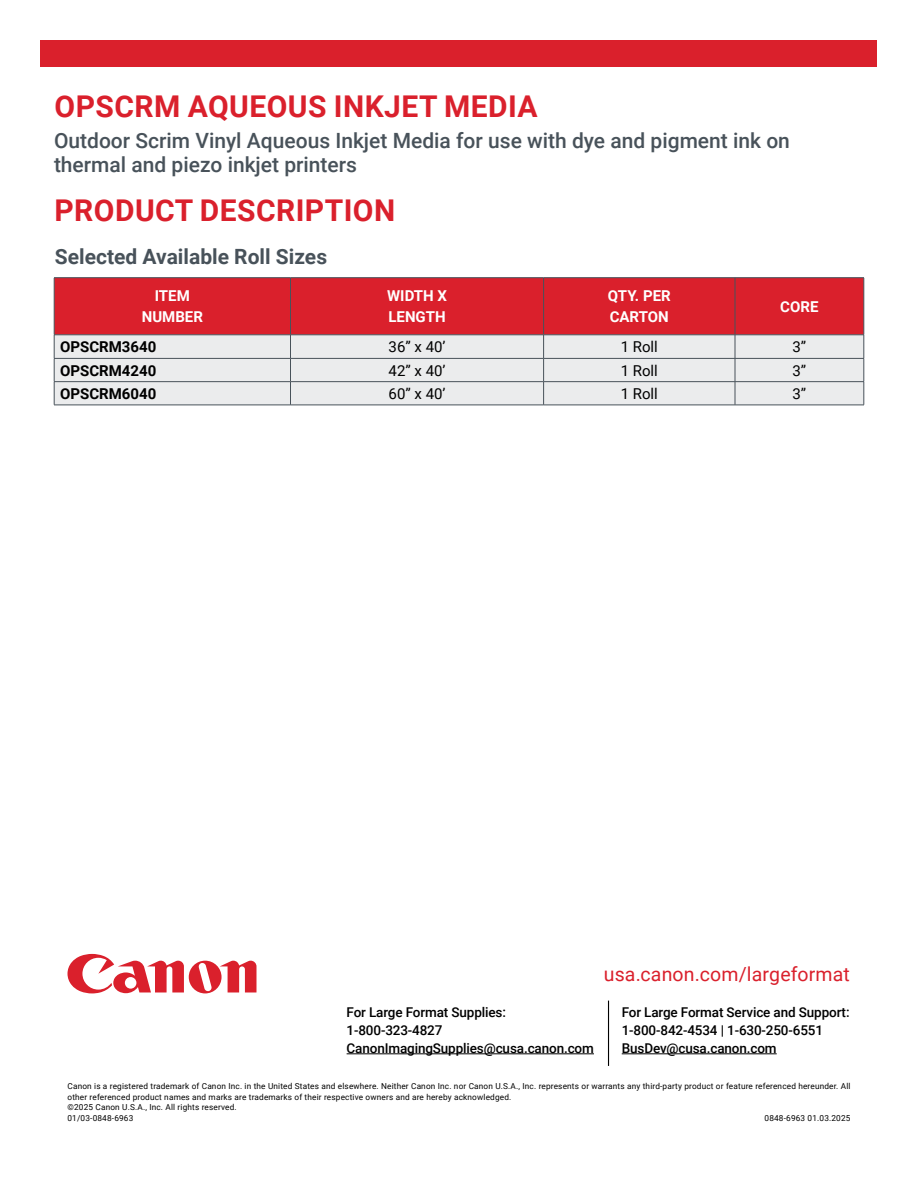
<style>
.page{position:relative;width:918px;height:1188px;background:#fff}
.page>*{position:absolute;margin:0;border:0;box-sizing:border-box;transform-origin:0 0}
._1st_Header{font:700 30px "Roboto";letter-spacing:.015em;color:#da202c}
.Sub_Header{font:500 21px/24px "Roboto";color:#48525a}
._2nd_Header{font:700 21px "Roboto";color:#48525a}
.CTA_Phone_Number_-_Flush_Right{font:19.5px "Roboto";letter-spacing:.01em;color:#da202c}
.Body_Copy{font:15px "Roboto";color:#000}
.Body_Copy-2{font:700 15px/21px "Roboto";color:#fff}
.Body_Copy-3{font:700 15px "Roboto";color:#000}
.CTA{font:500 13.5px/18px "Roboto";letter-spacing:-.01em;color:#000}
.Legal_Disclaimer{font:8.25px/10.5px "Roboto";letter-spacing:.02em;color:#000}
</style>
<div class="page">
<div style="left:40px;top:40px;width:838px;height:28px;background:#da202c"></div>
<div style="left:55px;top:278px;width:809px;height:57px;background:#da202c"></div>
<div style="left:55px;top:336px;width:809px;height:69px;background:#ebeced"></div>
<hr style="left:54px;top:277px;width:237px;height:1px;background:#48525a">
<hr style="left:54px;top:278px;width:1px;height:57px;background:#48525a">
<hr style="left:291px;top:277px;width:253px;height:1px;background:#48525a">
<hr style="left:290px;top:278px;width:1px;height:57px;background:#48525a">
<hr style="left:544px;top:277px;width:191px;height:1px;background:#48525a">
<hr style="left:543px;top:278px;width:1px;height:57px;background:#48525a">
<hr style="left:735px;top:277px;width:129px;height:1px;background:#48525a">
<hr style="left:735px;top:278px;width:1px;height:57px;background:#48525a">
<hr style="left:864px;top:278px;width:1px;height:57px;background:#48525a">
<hr style="left:54px;top:335px;width:237px;height:1px;background:#48525a">
<hr style="left:291px;top:335px;width:253px;height:1px;background:#48525a">
<hr style="left:544px;top:335px;width:191px;height:1px;background:#48525a">
<hr style="left:735px;top:335px;width:129px;height:1px;background:#48525a">
<hr style="left:54px;top:358px;width:237px;height:1px;background:#48525a">
<hr style="left:291px;top:358px;width:253px;height:1px;background:#48525a">
<hr style="left:544px;top:358px;width:191px;height:1px;background:#48525a">
<hr style="left:735px;top:358px;width:129px;height:1px;background:#48525a">
<hr style="left:54px;top:381px;width:237px;height:1px;background:#48525a">
<svg style="left:54px;top:335px;width:1px;height:70px"></svg>
<hr style="left:291px;top:381px;width:253px;height:1px;background:#48525a">
<svg style="left:290px;top:336px;width:1px;height:69px"></svg>
<hr style="left:544px;top:381px;width:191px;height:1px;background:#48525a">
<svg style="left:543px;top:335px;width:1px;height:70px"></svg>
<hr style="left:735px;top:381px;width:129px;height:1px;background:#48525a">
<svg style="left:735px;top:335px;width:1px;height:70px"></svg>
<svg style="left:864px;top:335px;width:1px;height:70px"></svg>
<hr style="left:54px;top:405px;width:237px;height:1px;background:#48525a">
<hr style="left:291px;top:405px;width:253px;height:1px;background:#48525a">
<hr style="left:544px;top:405px;width:191px;height:1px;background:#48525a">
<hr style="left:735px;top:405px;width:129px;height:1px;background:#48525a">
<svg style="left:68px;top:954px;width:188px;height:39px"></svg>
<hr style="left:622px;top:1053px;width:155px;height:1px;background:#000">
<hr style="left:347px;top:1053px;width:247px;height:1px;background:#000">
<hr style="left:608px;top:1001px;width:1px;height:65px;background:#000">
<h1 class="_1st_Header" style="left:55px;top:85px;width:485px">OPSCRM AQUEOUS INKJET MEDIA</h1>
<h2 class="Sub_Header" style="left:54px;top:128px;width:737px">Outdoor Scrim Vinyl Aqueous Inkjet Media for use with dye and pigment ink on thermal and piezo inkjet printers</h2>
<h1 class="_1st_Header" style="left:55px;top:190px;width:342px">PRODUCT DESCRIPTION</h1>
<h2 class="_2nd_Header" style="left:55px;top:242px;width:274px">Selected Available Roll Sizes</h2>
<p class="Body_Copy-2" style="left:142px;top:285px;width:63px;text-align:center">ITEM<br>NUMBER</p>
<p class="Body_Copy-2" style="left:387px;top:285px;width:61px">WIDTH X<br>LENGTH</p>
<p class="Body_Copy-2" style="left:608px;top:285px;width:64px">QTY. PER<br>CARTON</p>
<p class="Body_Copy-2" style="left:780px;top:295px;width:40px">CORE</p>
<p class="Body_Copy-3" style="left:60px;top:336px;width:98px">OPSCRM3640</p>
<p class="Body_Copy" style="left:389px;top:336px;width:58px">36” x 40’</p>
<p class="Body_Copy" style="left:621px;top:336px;width:39px">1 Roll</p>
<p class="Body_Copy" style="left:793px;top:336px;width:15px">3”</p>
<p class="Body_Copy-3" style="left:60px;top:360px;width:98px">OPSCRM4240</p>
<p class="Body_Copy" style="left:389px;top:360px;width:58px">42” x 40’</p>
<p class="Body_Copy" style="left:621px;top:360px;width:39px">1 Roll</p>
<p class="Body_Copy" style="left:793px;top:360px;width:15px">3”</p>
<p class="Body_Copy-3" style="left:60px;top:383px;width:98px">OPSCRM6040</p>
<p class="Body_Copy" style="left:389px;top:383px;width:58px">60” x 40’</p>
<p class="Body_Copy" style="left:621px;top:383px;width:39px">1 Roll</p>
<p class="Body_Copy" style="left:793px;top:383px;width:15px">3”</p>
<p class="CTA" style="left:347px;top:1003px;width:249px">For Large Format Supplies:<br>1-800-323-4827<br>CanonImagingSupplies@cusa.canon.com</p>
<p class="CTA_Phone_Number_-_Flush_Right" style="left:604px;top:960px;width:247px">usa.canon.com/largeformat</p>
<p class="CTA" style="left:622px;top:1003px;width:229px">For Large Format Service and Support:<br>1-800-842-4534 | 1-630-250-6551<br>BusDev@cusa.canon.com</p>
<p class="Legal_Disclaimer" style="left:68px;top:1081px;width:785px">Canon is a registered trademark of Canon Inc. in the United States and elsewhere. Neither Canon Inc. nor Canon U.S.A., Inc. represents or warrants any third-party product or feature referenced hereunder. All other referenced product names and marks are trademarks of their respective owners and are hereby acknowledged.</p>
<p class="Legal_Disclaimer" style="left:68px;top:1102px;width:171px">©2025 Canon U.S.A., Inc. All rights reserved.</p>
<p class="Legal_Disclaimer" style="left:68px;top:1112px;width:67px">01/03-0848-6963</p>
<p class="Legal_Disclaimer" style="left:765px;top:1112px;width:87px">0848-6963 01.03.2025</p>
</div>
